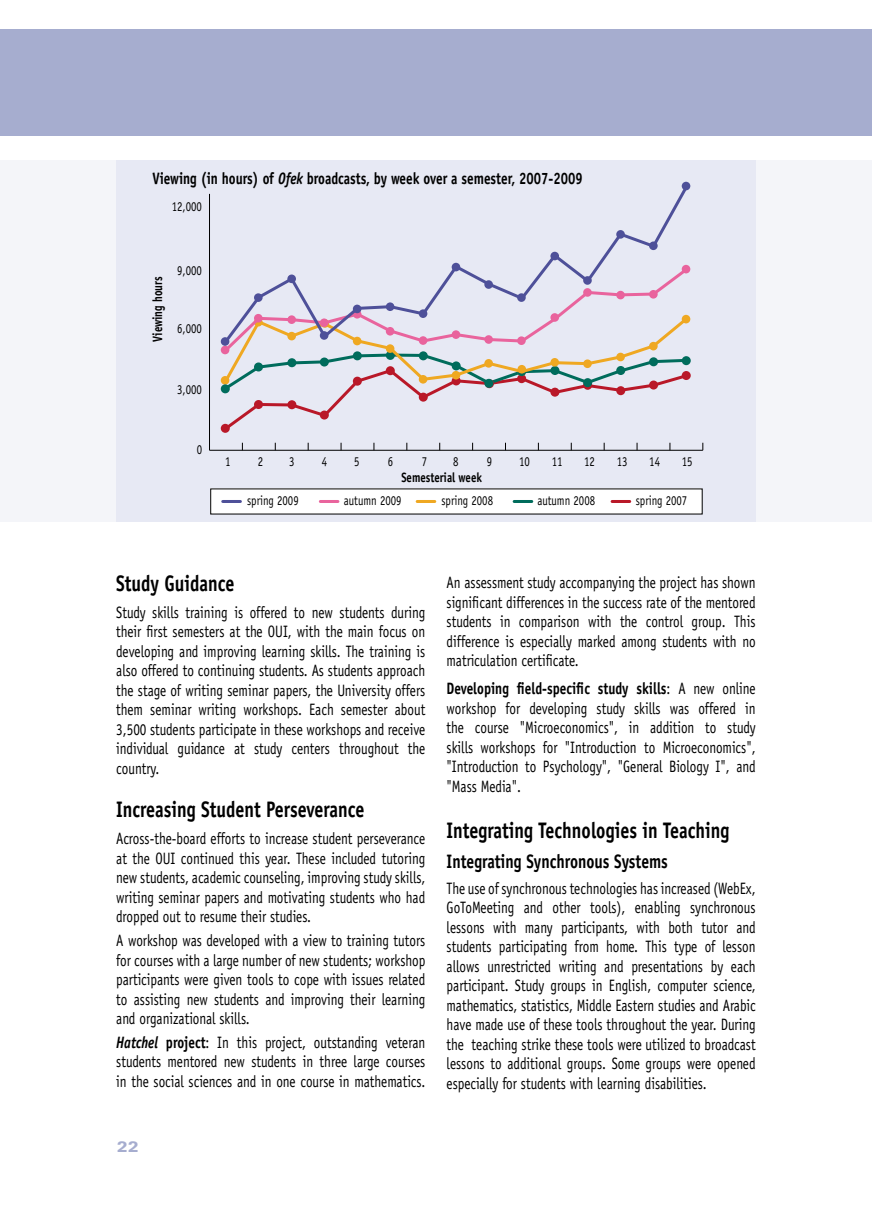
<style>
.page{position:relative;width:872px;height:1221px;background:#fff}
.page>*{position:absolute;margin:0;border:0;box-sizing:border-box;transform-origin:0 0}
.t1{font:700 22.5px "Officina Sans";color:#000;scale:.8 1}
.t2{font:700 19.5px "Officina Sans";color:#000;scale:.8 1}
.t3{font:700 19.5px "Narkis Tam";color:#a6adcf}
.t4{font:16.5px/19.5px "Officina Sans";color:#000;text-align:justify;scale:.8 1}
.t5{font:700 16.5px "Officina Sans";color:#000;scale:.8 1}
.t6{font:13.5px "Officina Sans";color:#000;scale:.8 1}
.t7{font:700 13.5px "Officina Sans";color:#000;scale:.8 1}
.s1{font-style:italic}
.s2{font-weight:700;font-style:italic}
.s3{font-weight:700}
</style>
<div class="page">
<div style="left:0;top:147px;width:871px;height:394px;background:#f4f5f9"></div>
<div style="left:0;top:29px;width:872px;height:106px;background:#a6adcf"></div>
<div style="left:116px;top:160px;width:639px;height:362px;background:#e7e9f4"></div>
<hr style="left:209px;top:450px;width:494px;height:1px;background:#000">
<hr style="left:209px;top:194px;width:1px;height:256px;background:#000">
<div style="left:221px;top:346px;width:8px;height:8px;background:#e86aa2;border-radius:50%"></div>
<svg style="left:222px;top:183px;width:468px;height:249px"></svg>
<div style="left:517px;top:365px;width:9px;height:8px;background:#efa822;border-radius:50%"></div>
<div style="left:320px;top:318px;width:8px;height:9px;background:#e9639d;border-radius:50%"></div>
<div style="left:254px;top:314px;width:9px;height:8px;background:#e9639d;border-radius:50%"></div>
<div style="left:353px;top:304px;width:8px;height:9px;background:#4e5099;border-radius:50%"></div>
<div style="left:211px;top:489px;width:491px;height:25px;background:#fff"></div>
<hr style="left:612px;top:500px;width:18px;height:3px;background:#b91828">
<hr style="left:514px;top:500px;width:18px;height:3px;background:#006c5c">
<hr style="left:417px;top:500px;width:18px;height:3px;background:#efa822">
<hr style="left:223px;top:500px;width:17px;height:3px;background:#4e5099">
<hr style="left:320px;top:500px;width:18px;height:3px;background:#e9649d">
<p class="t5" style="left:152px;top:168px;width:539px">Viewing (in hours) of <span class="s1">Ofek</span> broadcasts, by week over a semester, 2007-2009</p>
<p class="t6" style="left:172px;top:198px;width:39px">12,000</p>
<p class="t7" style="left:149px;top:342px;width:83px;rotate:-90deg">Viewing hours</p>
<p class="t6" style="left:177px;top:262px;width:32px">9,000</p>
<p class="t6" style="left:177px;top:321px;width:32px">6,000</p>
<p class="t6" style="left:177px;top:381px;width:32px">3,000</p>
<p class="t6" style="left:197px;top:441px;width:8px">0</p>
<p class="t6" style="left:225px;top:453px;width:8px">1</p>
<p class="t6" style="left:258px;top:453px;width:8px">2</p>
<p class="t6" style="left:289px;top:453px;width:8px">3</p>
<p class="t6" style="left:322px;top:453px;width:8px">4</p>
<p class="t6" style="left:354px;top:453px;width:8px">5</p>
<p class="t6" style="left:388px;top:453px;width:8px">6</p>
<p class="t6" style="left:422px;top:453px;width:8px">7</p>
<p class="t6" style="left:453px;top:453px;width:8px">8</p>
<p class="t6" style="left:487px;top:453px;width:8px">9</p>
<p class="t6" style="left:519px;top:453px;width:15px">10</p>
<p class="t6" style="left:551px;top:453px;width:15px">11</p>
<p class="t6" style="left:584px;top:453px;width:15px">12</p>
<p class="t6" style="left:617px;top:453px;width:15px">13</p>
<p class="t6" style="left:649px;top:453px;width:15px">14</p>
<p class="t6" style="left:682px;top:453px;width:15px">15</p>
<p class="t7" style="left:401px;top:469px;width:102px">Semesterial week</p>
<p class="t6" style="left:247px;top:492px;width:66px">spring 2009</p>
<p class="t6" style="left:344px;top:492px;width:74px">autumn 2009</p>
<p class="t6" style="left:441px;top:492px;width:66px">spring 2008</p>
<p class="t6" style="left:537px;top:492px;width:74px">autumn 2008</p>
<p class="t6" style="left:636px;top:492px;width:66px">spring 2007</p>
<h1 class="t1" style="left:116px;top:569px;width:149px">Study Guidance</h1>
<p class="t4" style="left:116px;top:602px;width:388px">Study skills training is offered to new students during their first semesters at the OUI, with the main focus on developing and improving learning skills. The training is also offered to continuing students. As students approach the stage of writing seminar papers, the University offers them seminar writing workshops. Each semester about 3,500 students participate in these workshops and receive individual guidance at study centers throughout the country.</p>
<h1 class="t1" style="left:116px;top:795px;width:312px">Increasing Student Perseverance</h1>
<p class="t4" style="left:116px;top:829px;width:388px">Across-the-board efforts to increase student perseverance at the OUI continued this year. These included tutoring new students, academic counseling, improving study skills, writing seminar papers and motivating students who had dropped out to resume their studies.</p>
<p class="t4" style="left:116px;top:930px;width:388px">A workshop was developed with a view to training tutors for courses with a large number of new students; workshop participants were given tools to cope with issues related to assisting new students and improving their learning and organizational skills.</p>
<p class="t4" style="left:116px;top:1032px;width:388px"><span class="s2">Hatchel</span> <span class="s3">project</span>: In this project, outstanding veteran students mentored new students in three large courses in the social sciences and in one course in mathematics.</p>
<p class="t3" style="left:117px;top:1137px;width:12px">22</p>
<p class="t4" style="left:446px;top:573px;width:388px">An assessment study accompanying the project has shown significant differences in the success rate of the mentored students in comparison with the control group. This difference is especially marked among students with no matriculation certificate.</p>
<p class="t4" style="left:446px;top:679px;width:388px"><span class="s3">Developing field-specific study skills</span>: A new online workshop for developing study skills was offered in the course "Microeconomics", in addition to study skills workshops for "Introduction to Microeconomics", "Introduction to Psychology", "General Biology I", and "Mass Media".</p>
<h1 class="t1" style="left:446px;top:816px;width:355px">Integrating Technologies in Teaching</h1>
<p class="t2" style="left:446px;top:849px;width:278px">Integrating Synchronous Systems</p>
<p class="t4" style="left:446px;top:878px;width:388px">The use of synchronous technologies has increased (WebEx, GoToMeeting and other tools), enabling synchronous lessons with many participants, with both tutor and students participating from home. This type of lesson allows unrestricted writing and presentations by each participant. Study groups in English, computer science, mathematics, statistics, Middle Eastern studies and Arabic have made use of these tools throughout the year. During the teaching strike these tools were utilized to broadcast lessons to additional groups. Some groups were opened especially for students with learning disabilities.</p>
</div>
